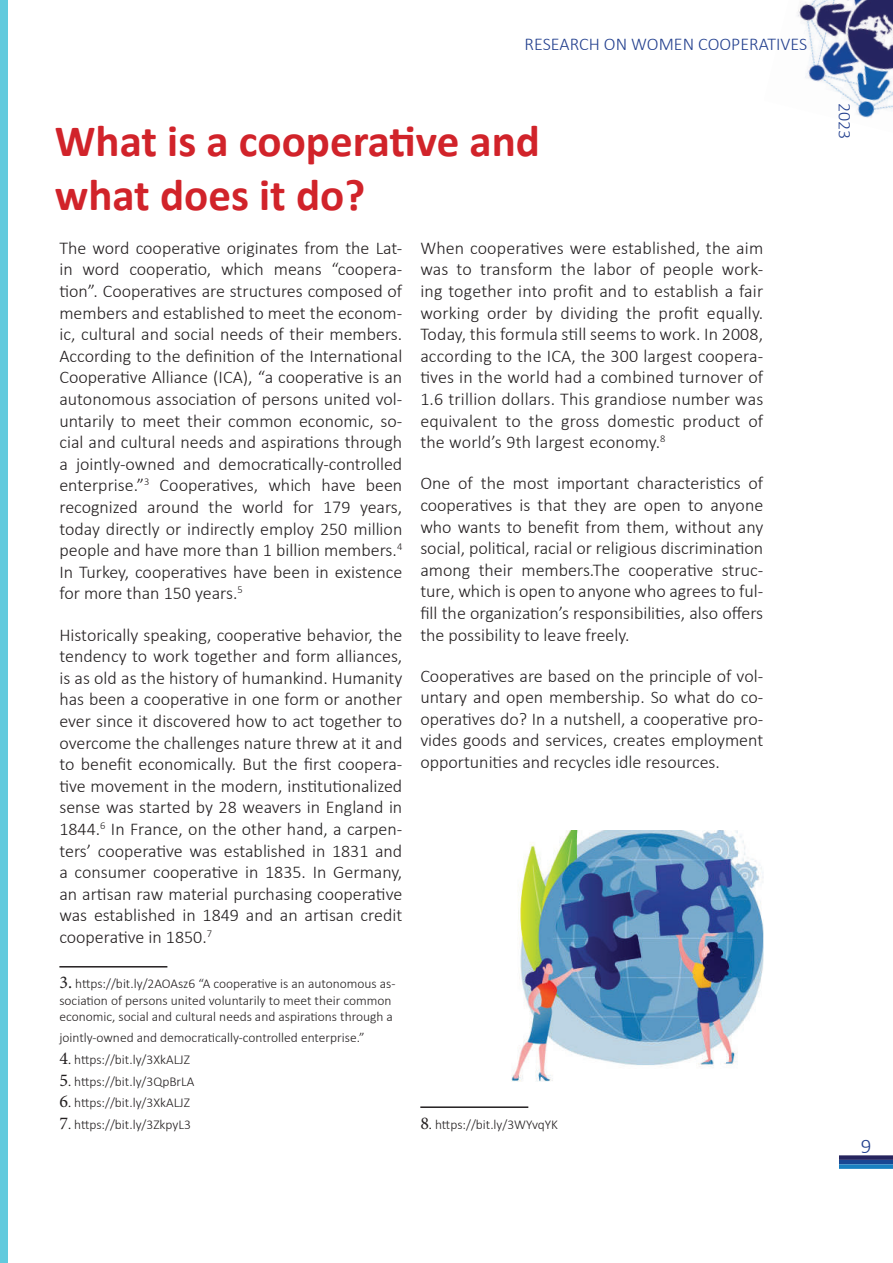
<style>
.page{position:relative;width:893px;height:1263px;background:#fff}
.page>*{position:absolute;margin:0;border:0;box-sizing:border-box;transform-origin:0 0}
.t1{font:700 45px/54px "Calibri";color:#d1232a}
.t2{font:300 21px "Calibri";color:#24418f}
.t3{font:300 18px/21.6px "Calibri";color:#231f20;text-align:justify}
.t4{font:300 18px "Calibri";color:#24418f}
.t5{font:300 13.5px/16.2px "Calibri";color:#231f20}
.s1{font-family:"Minion Pro";font-weight:400;font-size:18px}
.s2{font-family:"Minion Pro";font-weight:400}
</style>
<div class="page">
<div style="left:839px;top:1155px;width:54px;height:5px;background:#26245e"></div>
<hr style="left:839px;top:1160px;width:54px;height:4px;background:#174794">
<div style="left:839px;top:1164px;width:54px;height:5px;background:#1780c1"></div>
<img style="left:798px;top:0;width:95px;height:118px">
<hr style="left:59px;top:966px;width:108px;height:1px;background:#231f20">
<hr style="left:420px;top:1106px;width:108px;height:2px;background:#231f20">
<img style="left:511px;top:831px;width:252px;height:251px">
<div style="left:0;top:0;width:7px;height:1263px;background:#61cadd"></div>
<p class="t4" style="left:525px;top:33px;width:284px">RESEARCH ON WOMEN COOPERATIVES</p>
<h1 class="t1" style="left:55px;top:114px;width:487px">What is a cooperative and what does it do?</h1>
<p class="t3" style="left:59px;top:237px;width:344px">The word cooperative originates from the Lat&shy;in word cooperatio, which means “coopera&shy;tion”. Cooperatives are structures composed of members and established to meet the econom&shy;ic, cultural and social needs of their members.<br>According to the definition of the International Cooperative Alliance (ICA), “a cooperative is an autonomous association of persons united vol&shy;untarily to meet their common economic, so&shy;cial and cultural needs and aspirations through a jointly-owned and democratically-controlled enterprise.”<sup>3</sup> Cooperatives, which have been recognized around the world for 179 years, today directly or indirectly employ 250 million people and have more than 1 billion members.<sup>4<br></sup>In Turkey, cooperatives have been in existence for more than 150 years.<sup>5</sup></p>
<p class="t3" style="left:59px;top:624px;width:344px">Historically speaking, cooperative behavior, the tendency to work together and form alliances, is as old as the history of humankind. Humanity has been a cooperative in one form or another ever since it discovered how to act together to overcome the challenges nature threw at it and to benefit economically. But the first coopera&shy;tive movement in the modern, institutionalized sense was started by 28 weavers in England in 1844.<sup>6</sup> In France, on the other hand, a carpen&shy;ters’ cooperative was established in 1831 and a consumer cooperative in 1835. In Germany, an artisan raw material purchasing cooperative was established in 1849 and an artisan credit cooperative in 1850.<sup>7</sup></p>
<p class="t5" style="left:59px;top:976px;width:338px"><span class="s1">3.</span> https://bit.ly/2AOAsz6 “A cooperative is an autonomous as&shy;sociation of persons united voluntarily to meet their common economic, social and cultural needs and aspirations through a</p>
<p class="t5" style="left:59px;top:1030px;width:307px">jointly-owned and democratically-controlled enterprise.”</p>
<p class="t5" style="left:59px;top:1051px;width:132px"><span class="s1">4</span><span class="s2">.</span> https://bit.ly/3XkALJZ</p>
<p class="t5" style="left:59px;top:1073px;width:137px"><span class="s1">5</span><span class="s2">.</span> https://bit.ly/3QpBrLA</p>
<p class="t5" style="left:59px;top:1094px;width:132px"><span class="s1">6</span><span class="s2">.</span> https://bit.ly/3XkALJZ</p>
<p class="t5" style="left:59px;top:1116px;width:133px"><span class="s1">7</span><span class="s2">.</span> https://bit.ly/3ZkpyL3</p>
<p class="t3" style="left:420px;top:237px;width:345px">When cooperatives were established, the aim was to transform the labor of people work&shy;ing together into profit and to establish a fair working order by dividing the profit equally.<br>Today, this formula still seems to work. In 2008, according to the ICA, the 300 largest coopera&shy;tives in the world had a combined turnover of 1.6 trillion dollars. This grandiose number was equivalent to the gross domestic product of the world’s 9th largest economy.<sup>8</sup></p>
<p class="t3" style="left:420px;top:472px;width:344px">One of the most important characteristics of cooperatives is that they are open to anyone who wants to benefit from them, without any social, political, racial or religious discrimination among their members.The cooperative struc&shy;ture, which is open to anyone who agrees to ful&shy;fill the organization’s responsibilities, also offers the possibility to leave freely.</p>
<p class="t3" style="left:420px;top:665px;width:344px">Cooperatives are based on the principle of vol&shy;untary and open membership. So what do co&shy;operatives do? In a nutshell, a cooperative pro&shy;vides goods and services, creates employment opportunities and recycles idle resources.</p>
<p class="t5" style="left:420px;top:1116px;width:139px"><span class="s1">8</span><span class="s2">.</span> https://bit.ly/3WYvqYK</p>
<p class="t4" style="left:856px;top:103px;width:38px;rotate:90deg">2023</p>
<p class="t2" style="left:861px;top:1133px;width:12px">9</p>
</div>
